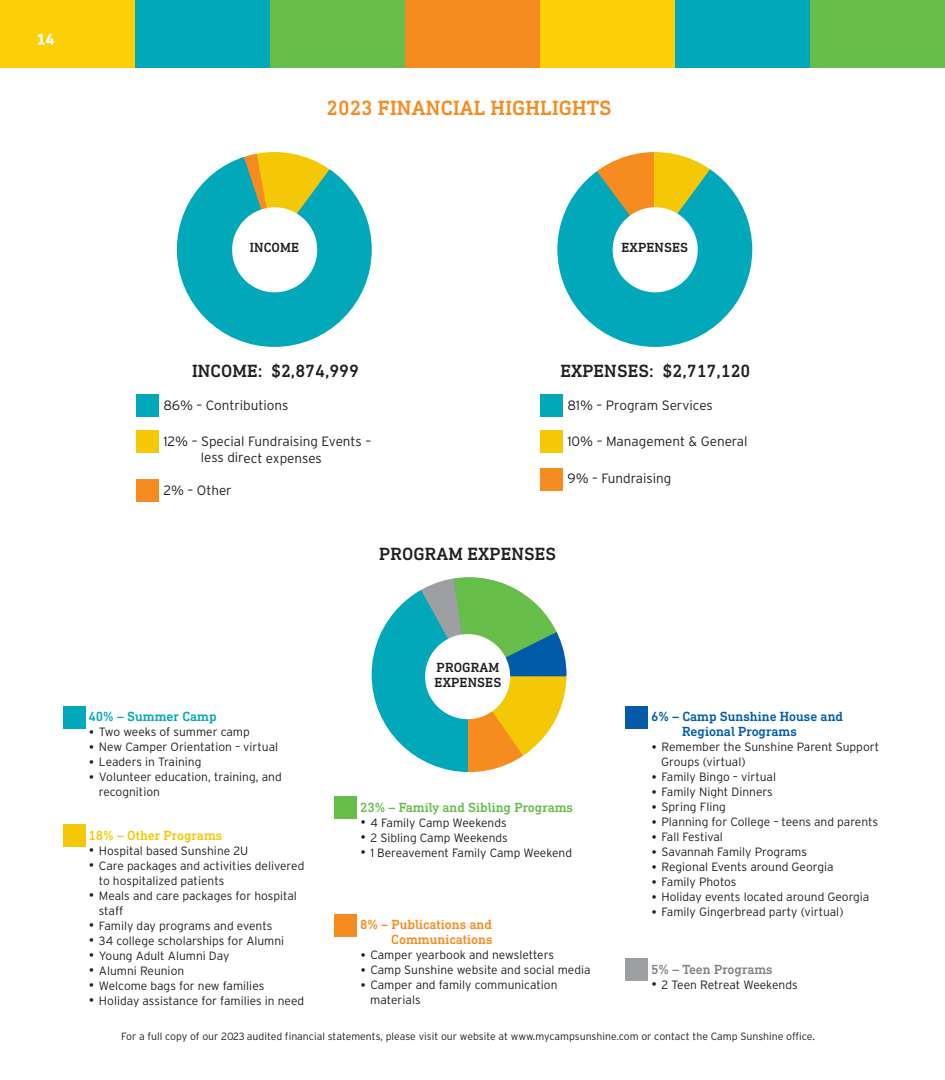
<style>
.page{position:relative;width:945px;height:1080px;background:#fff}
.page>*{position:absolute;margin:0;border:0;box-sizing:border-box;transform-origin:0 0}
.t1{font:500 27px "DIN Next Slab Pro";color:#fff}
.t2{font:500 21px "DIN Next Slab Pro";letter-spacing:.01em;color:#f68b1f}
.t3{font:500 18px "DIN Next Slab Pro";letter-spacing:.01em;color:#231f20}
.t4{font:300 13.5px/16.5px "Interstate";letter-spacing:-.005em;color:#231f20}
.t5{font:500 13.5px/15px "DIN Next Slab Pro";color:#015ba9}
.t6{font:500 13.5px/15px "DIN Next Slab Pro";color:#f68b1f;text-align:right}
.t7{font:500 13.5px/15px "DIN Next Slab Pro";letter-spacing:.01em;color:#231f20}
.t8{font:500 13.5px "DIN Next Slab Pro";color:#67bd4a}
.t9{font:500 13.5px "DIN Next Slab Pro";color:#f4c806}
.t10{font:500 13.5px "DIN Next Slab Pro";color:#808285}
.t11{font:500 13.5px "DIN Next Slab Pro";color:#00a8b9}
.t12{font:300 12px/15px "Interstate";color:#231f20}
.t13{font:300 10.5px "Interstate";color:#231f20}
.s1{font-size:16.5px}
</style>
<div class="page">
<div style="left:675px;top:0;width:135px;height:68px;background:#00a8b9"></div>
<div style="left:0;top:0;width:135px;height:68px;background:#fccf06"></div>
<div style="left:135px;top:0;width:135px;height:68px;background:#00a8b9"></div>
<div style="left:270px;top:0;width:135px;height:68px;background:#67bd4a"></div>
<div style="left:405px;top:0;width:135px;height:68px;background:#f68b1f"></div>
<div style="left:540px;top:0;width:135px;height:68px;background:#fccf06"></div>
<div style="left:810px;top:0;width:135px;height:68px;background:#67bd4a"></div>
<div style="left:136px;top:394px;width:23px;height:23px;background:#00a8b9"></div>
<div style="left:136px;top:430px;width:23px;height:23px;background:#f4c806"></div>
<div style="left:540px;top:394px;width:23px;height:23px;background:#00a8b9"></div>
<div style="left:540px;top:430px;width:23px;height:23px;background:#f4c806"></div>
<div style="left:540px;top:468px;width:23px;height:22px;background:#f68b1f"></div>
<div style="left:136px;top:480px;width:23px;height:22px;background:#f68b1f"></div>
<div style="left:63px;top:706px;width:23px;height:23px;background:#00a8b9"></div>
<div style="left:334px;top:797px;width:23px;height:22px;background:#67bd4a"></div>
<div style="left:63px;top:824px;width:23px;height:22px;background:#f4c806"></div>
<div style="left:334px;top:915px;width:23px;height:22px;background:#f68b1f"></div>
<div style="left:626px;top:706px;width:22px;height:23px;background:#015ba9"></div>
<div style="left:626px;top:958px;width:22px;height:22px;background:#9d9fa2"></div>
<svg style="left:557px;top:152px;width:196px;height:195px"></svg>
<svg style="left:176px;top:152px;width:196px;height:195px"></svg>
<svg style="left:371px;top:577px;width:196px;height:196px"></svg>
<h1 class="t1" style="left:36px;top:33px;width:20px">14</h1>
<h2 class="t2" style="left:327px;top:100px;width:287px">2023 FINANCIAL HIGHLIGHTS</h2>
<p class="t7" style="left:250px;top:241px;width:51px">INCOME</p>
<p class="t7" style="left:622px;top:241px;width:68px">EXPENSES</p>
<h3 class="t3" style="left:192px;top:364px;width:169px">INCOME: $2,874,999</h3>
<h3 class="t3" style="left:560px;top:364px;width:192px">EXPENSES: $2,717,120</h3>
<p class="t4" style="left:163px;top:398px;width:127px">86% – Contributions</p>
<p class="t4" style="left:567px;top:398px;width:147px">81% – Program Services</p>
<p class="t4" style="left:201px;top:434px;width:172px;text-indent:-37px">12% – Special Fundraising Events – less direct expenses</p>
<p class="t4" style="left:567px;top:434px;width:182px">10% – Management &amp; General</p>
<p class="t4" style="left:163px;top:483px;width:70px">2% – Other</p>
<p class="t4" style="left:567px;top:471px;width:105px">9% – Fundraising</p>
<h3 class="t3" style="left:379px;top:547px;width:178px">PROGRAM EXPENSES</h3>
<p class="t7" style="left:435px;top:661px;width:68px">PROGRAM<br>EXPENSES</p>
<p class="t11" style="left:88px;top:712px;width:130px">40% – Summer Camp</p>
<p class="t12" style="left:88px;top:725px;width:163px"><span class="s1">•</span> Two weeks of summer camp</p>
<p class="t12" style="left:88px;top:740px;width:191px"><span class="s1">•</span> New Camper Orientation – virtual</p>
<p class="t12" style="left:88px;top:755px;width:114px"><span class="s1">•</span> Leaders in Training</p>
<p class="t12" style="left:99px;top:770px;width:184px;text-indent:-10px"><span class="s1">•</span> Volunteer education, training, and recognition</p>
<p class="t9" style="left:88px;top:831px;width:135px">18% – Other Programs</p>
<p class="t12" style="left:88px;top:844px;width:161px"><span class="s1">•</span> Hospital based Sunshine 2U</p>
<p class="t12" style="left:99px;top:859px;width:207px;text-indent:-10px"><span class="s1">•</span> Care packages and activities delivered to hospitalized patients</p>
<p class="t12" style="left:99px;top:889px;width:200px;text-indent:-10px"><span class="s1">•</span> Meals and care packages for hospital staff</p>
<p class="t12" style="left:88px;top:919px;width:185px"><span class="s1">•</span> Family day programs and events</p>
<p class="t12" style="left:88px;top:934px;width:197px"><span class="s1">•</span> 34 college scholarships for Alumni</p>
<p class="t12" style="left:88px;top:949px;width:143px"><span class="s1">•</span> Young Adult Alumni Day</p>
<p class="t12" style="left:88px;top:964px;width:97px"><span class="s1">•</span> Alumni Reunion</p>
<p class="t12" style="left:88px;top:979px;width:177px"><span class="s1">•</span> Welcome bags for new families</p>
<p class="t12" style="left:88px;top:994px;width:217px"><span class="s1">•</span> Holiday assistance for families in need</p>
<p class="t8" style="left:360px;top:803px;width:215px">23% – Family and Sibling Programs</p>
<p class="t12" style="left:360px;top:816px;width:148px"><span class="s1">•</span> 4 Family Camp Weekends</p>
<p class="t12" style="left:360px;top:831px;width:149px"><span class="s1">•</span> 2 Sibling Camp Weekends</p>
<p class="t12" style="left:360px;top:846px;width:214px"><span class="s1">•</span> 1 Bereavement Family Camp Weekend</p>
<p class="t6" style="left:360px;top:918px;width:134px">8% – Publications and<br>Communications</p>
<p class="t12" style="left:360px;top:948px;width:195px"><span class="s1">•</span> Camper yearbook and newsletters</p>
<p class="t12" style="left:360px;top:963px;width:232px"><span class="s1">•</span> Camp Sunshine website and social media</p>
<p class="t12" style="left:370px;top:978px;width:189px;text-indent:-10px"><span class="s1">•</span> Camper and family communication materials</p>
<p class="t5" style="left:682px;top:710px;width:162px;text-indent:-31px">6% – Camp Sunshine House and<br>Regional Programs</p>
<p class="t12" style="left:661px;top:740px;width:219px;text-indent:-10px"><span class="s1">•</span> Remember the Sunshine Parent Support<br>Groups (virtual)</p>
<p class="t12" style="left:651px;top:770px;width:127px"><span class="s1">•</span> Family Bingo – virtual</p>
<p class="t12" style="left:651px;top:785px;width:123px"><span class="s1">•</span> Family Night Dinners</p>
<p class="t12" style="left:651px;top:800px;width:76px"><span class="s1">•</span> Spring Fling</p>
<p class="t12" style="left:651px;top:815px;width:229px"><span class="s1">•</span> Planning for College – teens and parents</p>
<p class="t12" style="left:651px;top:830px;width:73px"><span class="s1">•</span> Fall Festival</p>
<p class="t12" style="left:651px;top:845px;width:158px"><span class="s1">•</span> Savannah Family Programs</p>
<p class="t12" style="left:651px;top:860px;width:184px"><span class="s1">•</span> Regional Events around Georgia</p>
<p class="t12" style="left:651px;top:875px;width:87px"><span class="s1">•</span> Family Photos</p>
<p class="t12" style="left:651px;top:890px;width:220px"><span class="s1">•</span> Holiday events located around Georgia</p>
<p class="t12" style="left:651px;top:905px;width:194px"><span class="s1">•</span> Family Gingerbread party (virtual)</p>
<p class="t10" style="left:651px;top:965px;width:123px">5% – Teen Programs</p>
<p class="t12" style="left:651px;top:978px;width:148px"><span class="s1">•</span> 2 Teen Retreat Weekends</p>
<p class="t13" style="left:121px;top:1032px;width:695px">For a full copy of our 2023 audited financial statements, please visit our website at www.mycampsunshine.com or contact the Camp Sunshine office.</p>
</div>
